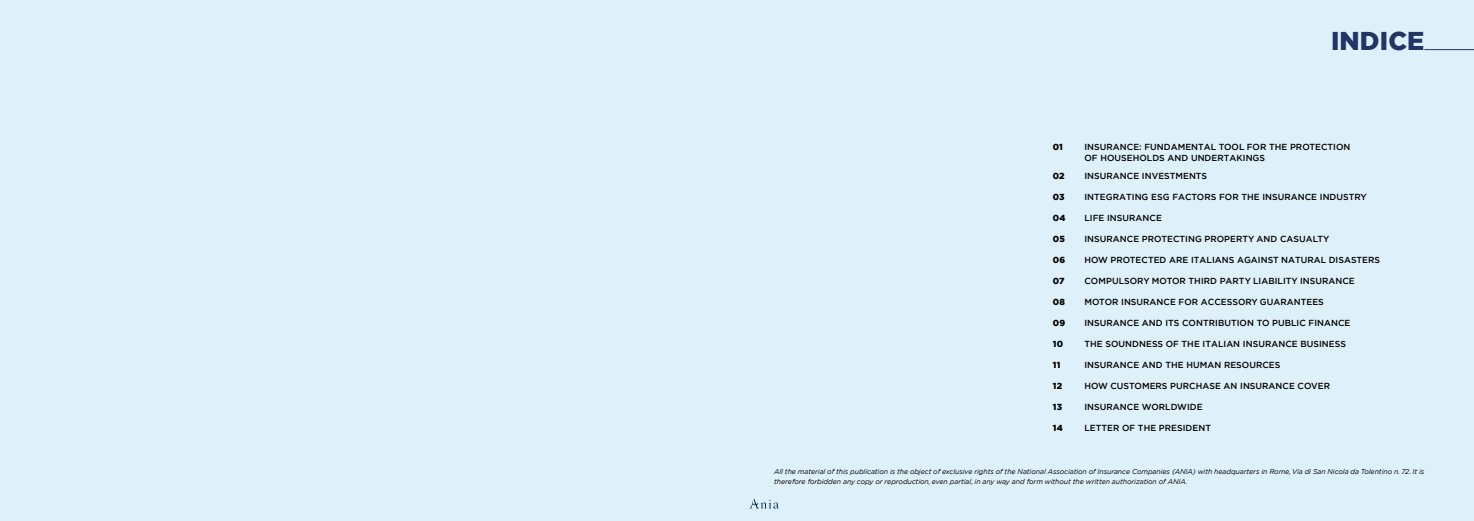
<style>
.page{position:relative;width:1474px;height:521px;background:#fff}
.page>*{position:absolute;margin:0;border:0;box-sizing:border-box;transform-origin:0 0}
.t1{font:900 25.72px "Gotham";letter-spacing:.005em;color:#213665}
.t2{font:500 8.75px/10.5px "Gotham";letter-spacing:.005em;color:#000}
.t3{font:900 8.75px "Gotham";letter-spacing:.005em;color:#000}
.t4{font:italic 7px/9.6px "Gotham";letter-spacing:-.01em;color:#000}
</style>
<div class="page">
<div style="left:0;top:0;width:1473px;height:521px;background:#def0fa"></div>
<hr style="left:1424px;top:49px;width:49px;height:1px;background:#213665">
<svg style="left:750px;top:499px;width:29px;height:9px"></svg>
<h1 class="t1" style="left:1330px;top:23px;width:95px">INDICE</h1>
<p class="t3" style="left:1052px;top:141px;width:11px">01</p>
<p class="t2" style="left:1084px;top:142px;width:267px">INSURANCE: FUNDAMENTAL TOOL FOR THE PROTECTION<br>OF HOUSEHOLDS AND UNDERTAKINGS</p>
<p class="t3" style="left:1052px;top:170px;width:13px">02</p>
<p class="t2" style="left:1084px;top:171px;width:124px">INSURANCE INVESTMENTS</p>
<p class="t3" style="left:1052px;top:191px;width:13px">03</p>
<p class="t2" style="left:1084px;top:192px;width:284px">INTEGRATING ESG FACTORS FOR THE INSURANCE INDUSTRY</p>
<p class="t3" style="left:1052px;top:212px;width:14px">04</p>
<p class="t2" style="left:1084px;top:213px;width:79px">LIFE INSURANCE</p>
<p class="t3" style="left:1052px;top:233px;width:13px">05</p>
<p class="t2" style="left:1084px;top:234px;width:246px">INSURANCE PROTECTING PROPERTY AND CASUALTY</p>
<p class="t3" style="left:1052px;top:254px;width:14px">06</p>
<p class="t2" style="left:1084px;top:255px;width:297px">HOW PROTECTED ARE ITALIANS AGAINST NATURAL DISASTERS</p>
<p class="t3" style="left:1052px;top:275px;width:13px">07</p>
<p class="t2" style="left:1084px;top:276px;width:272px">COMPULSORY MOTOR THIRD PARTY LIABILITY INSURANCE</p>
<p class="t3" style="left:1052px;top:296px;width:13px">08</p>
<p class="t2" style="left:1084px;top:297px;width:241px">MOTOR INSURANCE FOR ACCESSORY GUARANTEES</p>
<p class="t3" style="left:1052px;top:317px;width:14px">09</p>
<p class="t2" style="left:1084px;top:318px;width:267px">INSURANCE AND ITS CONTRIBUTION TO PUBLIC FINANCE</p>
<p class="t3" style="left:1052px;top:338px;width:12px">10</p>
<p class="t2" style="left:1084px;top:339px;width:263px">THE SOUNDNESS OF THE ITALIAN INSURANCE BUSINESS</p>
<p class="t3" style="left:1052px;top:359px;width:9px">11</p>
<p class="t2" style="left:1084px;top:360px;width:197px">INSURANCE AND THE HUMAN RESOURCES</p>
<p class="t3" style="left:1052px;top:380px;width:11px">12</p>
<p class="t2" style="left:1084px;top:381px;width:247px">HOW CUSTOMERS PURCHASE AN INSURANCE COVER</p>
<p class="t3" style="left:1052px;top:401px;width:11px">13</p>
<p class="t2" style="left:1084px;top:402px;width:120px">INSURANCE WORLDWIDE</p>
<p class="t3" style="left:1052px;top:422px;width:11px">14</p>
<p class="t2" style="left:1084px;top:423px;width:128px">LETTER OF THE PRESIDENT</p>
<p class="t4" style="left:774px;top:466px;width:651px">All the material of this publication is the object of exclusive rights of the National Association of Insurance Companies (ANIA) with headquarters in Rome, Via di San Nicola da Tolentino n. 72. It is therefore forbidden any copy or reproduction, even partial, in any way and form without the written authorization of ANIA.</p>
</div>
